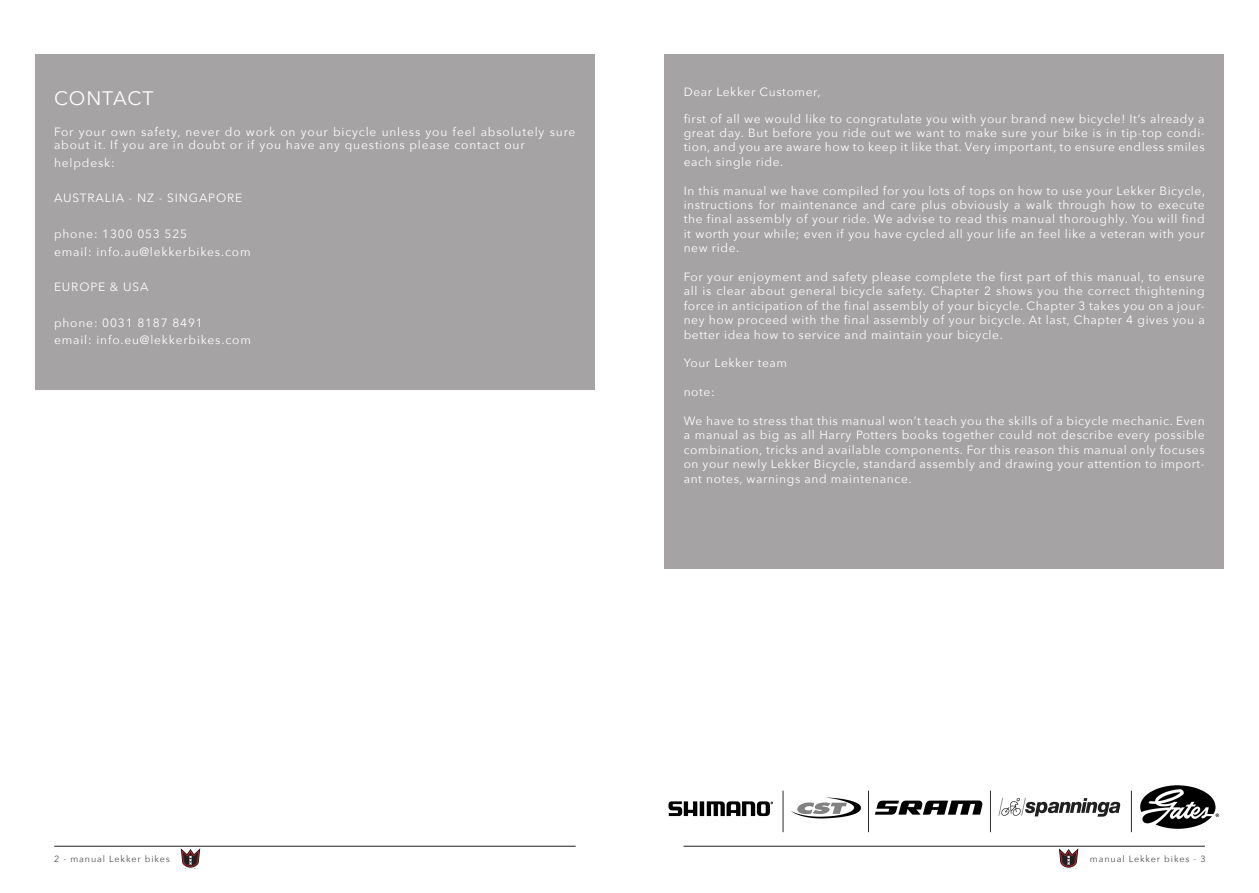
<style>
.page{position:relative;width:1259px;height:893px;background:#fff}
.page>*{position:absolute;margin:0;border:0;box-sizing:border-box;transform-origin:0 0}
.t1{font:19.5px "Avenir Next";letter-spacing:.04em;color:#fff}
.t2{font:12px/14.4px "Avenir Next";letter-spacing:.05em;color:#fff;text-align:justify}
.t3{font:12px/13.5px "Avenir Next";letter-spacing:.07em;color:#fff}
.t4{font:9px "Avenir Next";letter-spacing:.1em;color:#4f4f4f}
</style>
<div class="page">
<hr style="left:54px;top:846px;width:522px;height:1px;background:#231f20">
<hr style="left:683px;top:846px;width:522px;height:1px;background:#231f20">
<svg style="left:181px;top:849px;width:19px;height:19px"></svg>
<svg style="left:1059px;top:849px;width:19px;height:19px"></svg>
<img style="left:668px;top:785px;width:552px;height:48px">
<div style="left:664px;top:55px;width:559px;height:514px;background:#a5a3a4"></div>
<div style="left:35px;top:55px;width:559px;height:335px;background:#a5a3a4"></div>
<p class="t1" style="left:54px;top:82px;width:101px">CONTACT</p>
<p class="t3" style="left:54px;top:124px;width:523px">For your own safety, never do work on your bicycle unless you feel absolutely sure about it. If you are in doubt or if you have any questions please contact our</p>
<p class="t3" style="left:54px;top:155px;width:62px">helpdesk:</p>
<p class="t3" style="left:54px;top:191px;width:190px">AUSTRALIA - NZ - SINGAPORE</p>
<p class="t3" style="left:54px;top:226px;width:135px">phone: 1300 053 525</p>
<p class="t3" style="left:54px;top:244px;width:198px">email: info.au@lekkerbikes.com</p>
<p class="t3" style="left:54px;top:280px;width:96px">EUROPE &amp; USA</p>
<p class="t3" style="left:54px;top:315px;width:150px">phone: 0031 8187 8491</p>
<p class="t3" style="left:54px;top:333px;width:198px">email: info.eu@lekkerbikes.com</p>
<p class="t2" style="left:684px;top:84px;width:138px">Dear Lekker Customer,</p>
<p class="t2" style="left:684px;top:111px;width:522px">first of all we would like to congratulate you with your brand new bicycle! It’s already a great day. But before you ride out we want to make sure your bike is in tip-top condi&shy;tion, and you are aware how to keep it like that. Very important, to ensure endless smiles each single ride.</p>
<p class="t2" style="left:684px;top:183px;width:523px">In this manual we have compiled for you lots of tops on how to use your Lekker Bicycle, instructions for maintenance and care plus obviously a walk through how to execute the final assembly of your ride. We advise to read this manual thoroughly. You will find it worth your while; even if you have cycled all your life an feel like a veteran with your new ride.</p>
<p class="t2" style="left:684px;top:269px;width:522px">For your enjoyment and safety please complete the first part of this manual, to ensure all is clear about general bicycle safety. Chapter 2 shows you the correct thightening force in anticipation of the final assembly of your bicycle. Chapter 3 takes you on a jour&shy;ney how proceed with the final assembly of your bicycle. At last, Chapter 4 gives you a better idea how to service and maintain your bicycle.</p>
<p class="t2" style="left:684px;top:355px;width:105px">Your Lekker team</p>
<p class="t2" style="left:684px;top:384px;width:32px">note:</p>
<p class="t2" style="left:684px;top:413px;width:522px">We have to stress that this manual won’t teach you the skills of a bicycle mechanic. Even a manual as big as all Harry Potters books together could not describe every possible combination, tricks and available components. For this reason this manual only focuses on your newly Lekker Bicycle, standard assembly and drawing your attention to import&shy;ant notes, warnings and maintenance.</p>
<p class="t4" style="left:54px;top:851px;width:117px">2 - manual Lekker bikes</p>
<p class="t4" style="left:1089px;top:851px;width:117px">manual Lekker bikes - 3</p>
</div>
